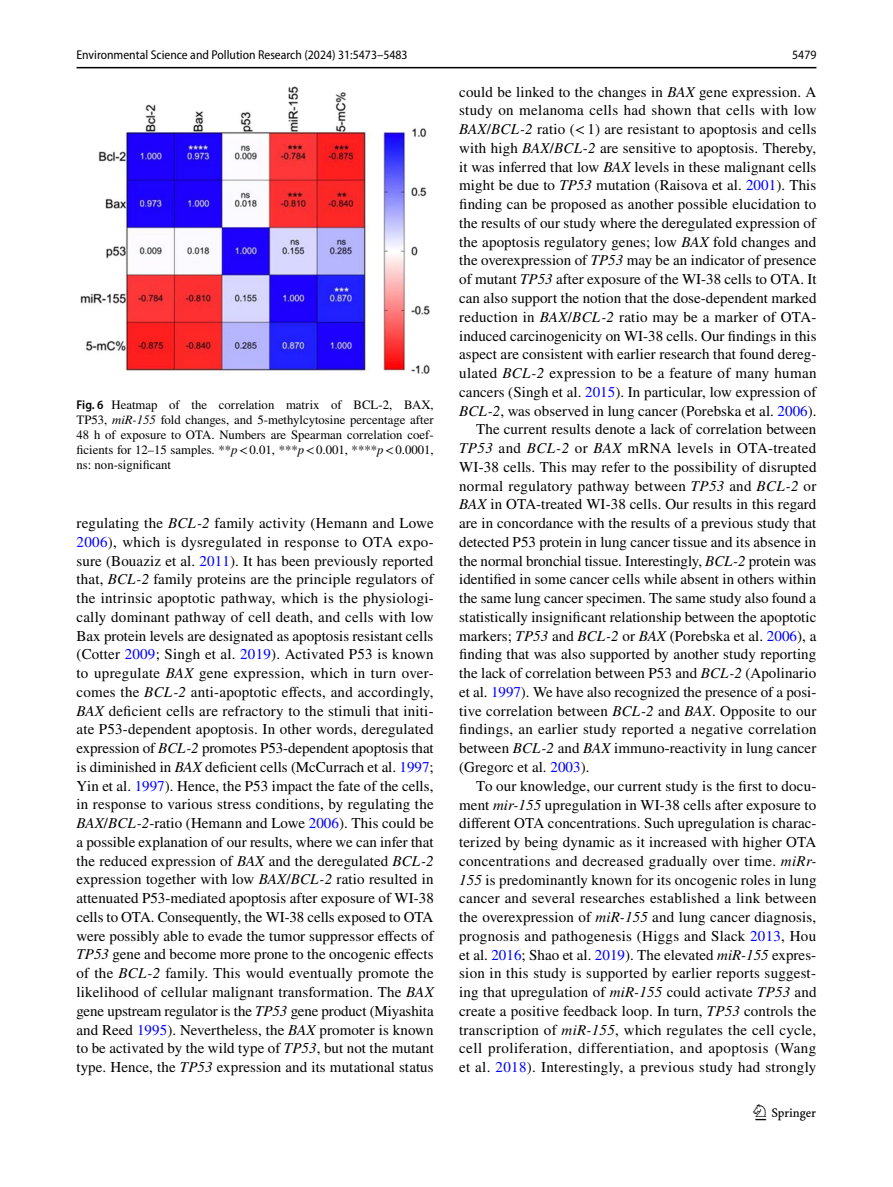
<style>
.page{position:relative;width:893px;height:1187px;background:#fff}
.page>*{position:absolute;margin:0;border:0;box-sizing:border-box;transform-origin:0 0}
.t1{font:22.5px "Springnew Regular 3";color:#000}
.t2{font:15px/18.8px "STIX";letter-spacing:.005em;color:#000;text-align:justify}
.t3{font:15px "STIX";letter-spacing:.03em;color:#000}
.t4{font:15px "STIX";letter-spacing:.025em;color:#000}
.t5{font:12.75px/15px "STIX";color:#000;text-align:justify}
.t6{font:semi-condensed 12.75px "Myriad Pro";color:#000}
.s1{font-family:"Myriad Pro";font-weight:600;font-stretch:semi-condensed}
.s2{font-style:italic}
.s3{color:#00f}
</style>
<div class="page">
<hr style="left:77px;top:67px;width:739px;height:1px;background:#000">
<img style="left:81px;top:87px;width:348px;height:286px">
<p class="t6" style="left:77px;top:48px;width:333px">Environmental Science and Pollution Research (2024) 31:5473–5483</p>
<p class="t6" style="left:792px;top:48px;width:26px">5479</p>
<p class="t5" style="left:77px;top:397px;width:359px"><span class="s1">Fig. 6</span> Heatmap of the correlation matrix of BCL-2, BAX, TP53, <span class="s2">miR-155</span> fold changes, and 5-methylcytosine percentage after 48 h of exposure to OTA. Numbers are Spearman correlation coef&shy;ficients for 12–15 samples. **<span class="s2">p</span>&lt;0.01, ***<span class="s2">p</span>&lt;0.001, ****<span class="s2">p</span>&lt;0.0001, ns: non-significant</p>
<p class="t2" style="left:76px;top:514px;width:359px">regulating the <span class="s2">BCL-2</span> family activity (Hemann and Lowe <span class="s3">2006</span>), which is dysregulated in response to OTA expo&shy;sure (Bouaziz et al. <span class="s3">2011</span>). It has been previously reported that, <span class="s2">BCL-2</span> family proteins are the principle regulators of the intrinsic apoptotic pathway, which is the physiologi&shy;cally dominant pathway of cell death, and cells with low Bax protein levels are designated as apoptosis resistant cells (Cotter <span class="s3">2009</span>; Singh et al. <span class="s3">2019</span>). Activated P53 is known to upregulate <span class="s2">BAX</span> gene expression, which in turn over&shy;comes the <span class="s2">BCL-2</span> anti-apoptotic effects, and accordingly, <span class="s2">BAX</span> deficient cells are refractory to the stimuli that initi&shy;ate P53-dependent apoptosis. In other words, deregulated expression of <span class="s2">BCL-2</span> promotes P53-dependent apoptosis that is diminished in <span class="s2">BAX</span> deficient cells (McCurrach et al. <span class="s3">1997</span>; Yin et al. <span class="s3">1997</span>). Hence, the P53 impact the fate of the cells, in response to various stress conditions, by regulating the <span class="s2">BAX</span>/<span class="s2">BCL-2</span>-ratio (Hemann and Lowe <span class="s3">2006</span>). This could be a possible explanation of our results, where we can infer that the reduced expression of <span class="s2">BAX</span> and the deregulated <span class="s2">BCL-2 </span>expression together with low <span class="s2">BAX</span>/<span class="s2">BCL-2</span> ratio resulted in attenuated P53-mediated apoptosis after exposure of WI-38 cells to OTA. Consequently, the WI-38 cells exposed to OTA were possibly able to evade the tumor suppressor effects of <span class="s2">TP53</span> gene and become more prone to the oncogenic effects of the <span class="s2">BCL-2</span> family. This would eventually promote the likelihood of cellular malignant transformation. The <span class="s2">BAX </span>gene upstream regulator is the <span class="s2">TP53</span> gene product (Miyashita and Reed <span class="s3">1995</span>). Nevertheless, the <span class="s2">BAX</span> promoter is known to be activated by the wild type of <span class="s2">TP53</span>, but not the mutant type. Hence, the <span class="s2">TP53</span> expression and its mutational status</p>
<p class="t2" style="left:459px;top:83px;width:359px">could be linked to the changes in <span class="s2">BAX</span> gene expression. A</p>
<p class="t2" style="left:459px;top:102px;width:359px">study on melanoma cells had shown that cells with low</p>
<p class="t2" style="left:459px;top:121px;width:359px"><span class="s2">BAX</span>/<span class="s2">BCL-2</span> ratio (&lt;1) are resistant to apoptosis and cells</p>
<p class="t2" style="left:459px;top:139px;width:359px">with high <span class="s2">BAX</span>/<span class="s2">BCL-2</span> are sensitive to apoptosis. Thereby,</p>
<p class="t2" style="left:459px;top:158px;width:359px">it was inferred that low <span class="s2">BAX</span> levels in these malignant cells</p>
<p class="t2" style="left:459px;top:177px;width:359px">might be due to <span class="s2">TP53</span> mutation (Raisova et al. <span class="s3">2001</span>). This</p>
<p class="t2" style="left:459px;top:196px;width:359px">finding can be proposed as another possible elucidation to</p>
<p class="t2" style="left:459px;top:214px;width:358px">the results of our study where the deregulated expression of</p>
<p class="t2" style="left:459px;top:233px;width:359px">the apoptosis regulatory genes; low <span class="s2">BAX</span> fold changes and</p>
<p class="t2" style="left:459px;top:252px;width:359px">the overexpression of <span class="s2">TP53</span> may be an indicator of presence</p>
<p class="t2" style="left:459px;top:271px;width:359px">of mutant <span class="s2">TP53</span> after exposure of the WI-38 cells to OTA. It</p>
<p class="t2" style="left:459px;top:289px;width:359px">can also support the notion that the dose-dependent marked</p>
<p class="t2" style="left:459px;top:308px;width:359px">reduction in <span class="s2">BAX</span>/<span class="s2">BCL-2</span> ratio may be a marker of OTA-</p>
<p class="t2" style="left:459px;top:327px;width:359px">induced carcinogenicity on WI-38 cells. Our findings in this</p>
<p class="t2" style="left:459px;top:346px;width:359px">aspect are consistent with earlier research that found dereg-</p>
<p class="t2" style="left:459px;top:364px;width:359px">ulated <span class="s2">BCL-2</span> expression to be a feature of many human</p>
<p class="t2" style="left:459px;top:383px;width:359px">cancers (Singh et al. <span class="s3">2015</span>). In particular, low expression of</p>
<p class="t2" style="left:459px;top:402px;width:359px"><span class="s2">BCL-2</span>, was observed in lung cancer (Porebska et al. <span class="s3">2006</span>).</p>
<p class="t2" style="left:476px;top:421px;width:342px">The current results denote a lack of correlation between</p>
<p class="t4" style="left:459px;top:437px;width:359px"><span class="s2">TP53</span> and <span class="s2">BCL-2</span> or <span class="s2">BAX</span> mRNA levels in OTA-treated</p>
<p class="t2" style="left:459px;top:458px;width:359px">WI-38 cells. This may refer to the possibility of disrupted</p>
<p class="t2" style="left:459px;top:477px;width:359px">normal regulatory pathway between <span class="s2">TP53</span> and <span class="s2">BCL-2</span> or</p>
<p class="t2" style="left:459px;top:496px;width:359px"><span class="s2">BAX</span> in OTA-treated WI-38 cells. Our results in this regard</p>
<p class="t2" style="left:459px;top:514px;width:359px">are in concordance with the results of a previous study that</p>
<p class="t2" style="left:459px;top:533px;width:359px">detected P53 protein in lung cancer tissue and its absence in</p>
<p class="t2" style="left:459px;top:552px;width:359px">the normal bronchial tissue. Interestingly, <span class="s2">BCL-2</span> protein was</p>
<p class="t2" style="left:459px;top:571px;width:359px">identified in some cancer cells while absent in others within</p>
<p class="t2" style="left:459px;top:589px;width:358px">the same lung cancer specimen. The same study also found a</p>
<p class="t2" style="left:459px;top:608px;width:359px">statistically insignificant relationship between the apoptotic</p>
<p class="t2" style="left:459px;top:627px;width:359px">markers; <span class="s2">TP53</span> and <span class="s2">BCL-2</span> or <span class="s2">BAX</span> (Porebska et al. <span class="s3">2006</span>), a</p>
<p class="t2" style="left:459px;top:646px;width:359px">finding that was also supported by another study reporting</p>
<p class="t2" style="left:459px;top:664px;width:359px">the lack of correlation between P53 and <span class="s2">BCL-2</span> (Apolinario</p>
<p class="t2" style="left:459px;top:683px;width:359px">et al. <span class="s3">1997</span>). We have also recognized the presence of a posi-</p>
<p class="t2" style="left:459px;top:702px;width:359px">tive correlation between <span class="s2">BCL-2</span> and <span class="s2">BAX</span>. Opposite to our</p>
<p class="t2" style="left:459px;top:721px;width:359px">findings, an earlier study reported a negative correlation</p>
<p class="t2" style="left:459px;top:739px;width:359px">between <span class="s2">BCL-2</span> and <span class="s2">BAX</span> immuno-reactivity in lung cancer</p>
<p class="t2" style="left:459px;top:758px;width:132px">(Gregorc et al. <span class="s3">2003</span>).</p>
<p class="t2" style="left:476px;top:777px;width:342px">To our knowledge, our current study is the first to docu-</p>
<p class="t2" style="left:459px;top:796px;width:359px">ment <span class="s2">mir-155</span> upregulation in WI-38 cells after exposure to</p>
<p class="t2" style="left:459px;top:814px;width:359px">different OTA concentrations. Such upregulation is charac-</p>
<p class="t2" style="left:459px;top:833px;width:359px">terized by being dynamic as it increased with higher OTA</p>
<p class="t2" style="left:459px;top:852px;width:359px">concentrations and decreased gradually over time. <span class="s2">miRr-</span></p>
<p class="t2" style="left:459px;top:871px;width:359px"><span class="s2">155</span> is predominantly known for its oncogenic roles in lung</p>
<p class="t2" style="left:459px;top:889px;width:359px">cancer and several researches established a link between</p>
<p class="t2" style="left:459px;top:908px;width:359px">the overexpression of <span class="s2">miR-155</span> and lung cancer diagnosis,</p>
<p class="t2" style="left:459px;top:927px;width:359px">prognosis and pathogenesis (Higgs and Slack <span class="s3">2013</span>, Hou</p>
<p class="t2" style="left:459px;top:946px;width:358px">et al. <span class="s3">2016</span>; Shao et al. <span class="s3">2019</span>). The elevated <span class="s2">miR-155</span> expres-</p>
<p class="t2" style="left:459px;top:964px;width:358px">sion in this study is supported by earlier reports suggest-</p>
<p class="t2" style="left:459px;top:983px;width:359px">ing that upregulation of <span class="s2">miR-155</span> could activate <span class="s2">TP53</span> and</p>
<p class="t2" style="left:459px;top:1002px;width:359px">create a positive feedback loop. In turn, <span class="s2">TP53</span> controls the</p>
<p class="t2" style="left:459px;top:1021px;width:359px">transcription of <span class="s2">miR-155</span>, which regulates the cell cycle,</p>
<p class="t3" style="left:459px;top:1037px;width:359px">cell proliferation, differentiation, and apoptosis (Wang</p>
<p class="t2" style="left:459px;top:1058px;width:359px">et al. <span class="s3">2018</span>). Interestingly, a previous study had strongly</p>
<h1 class="t1" style="left:755px;top:1104px;width:62px">1 3</h1>
</div>
